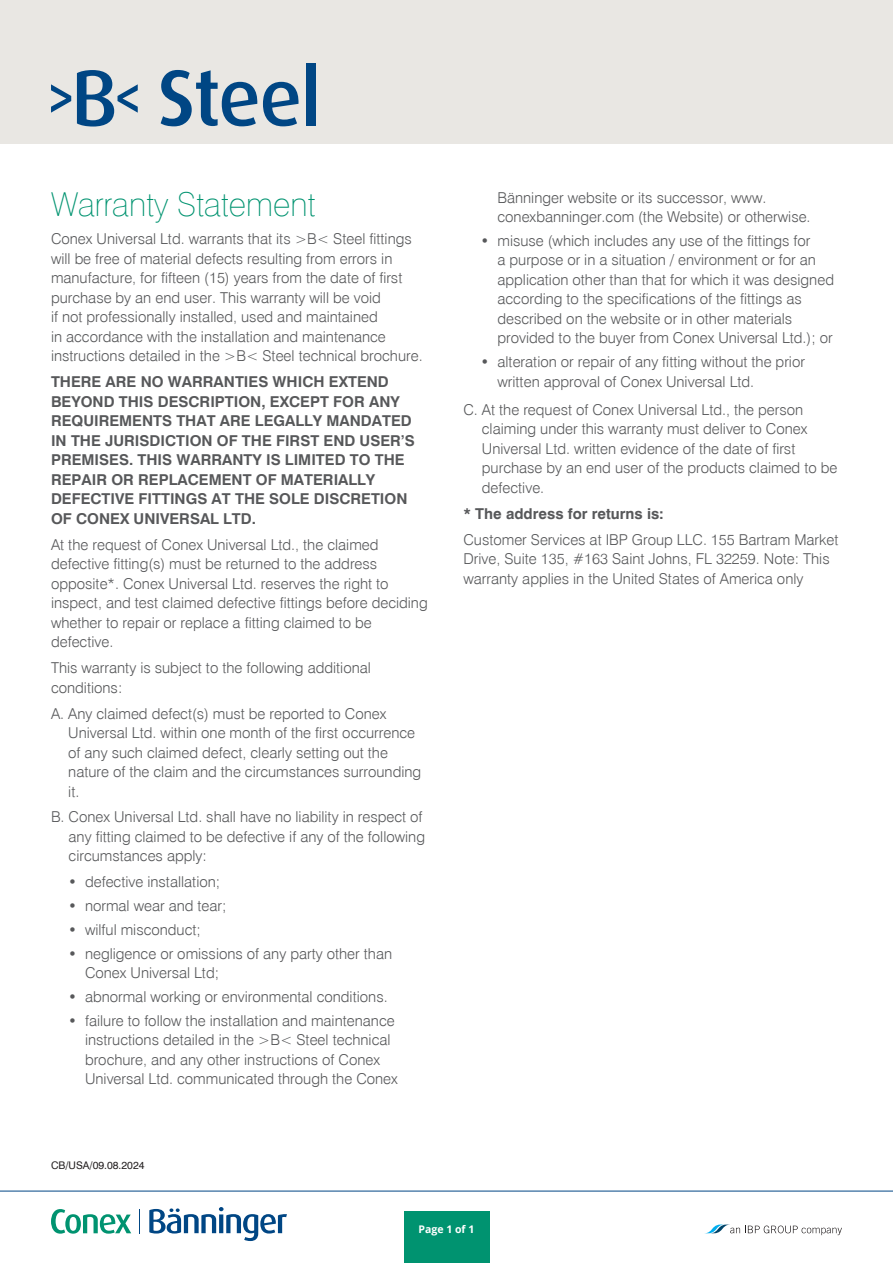
<style>
.page{position:relative;width:893px;height:1263px;background:#fff}
.page>*{position:absolute;margin:0;border:0;box-sizing:border-box;transform-origin:0 0}
.t1{font:100 33px "Swiss 721 BT";color:#009370}
.t2{font:300 15px/19.5px "Swiss 721 BT";color:#57585a}
.t3{font:700 15px/19.5px "Swiss 721 BT";color:#57585a}
.t4{font:10.5px "Swiss 721 BT";color:#231f20}
.t5{font:700 10.5px "Open Sans";color:#fff}
</style>
<div class="page">
<div style="left:404px;top:1212px;width:85px;height:51px;background:#009370"></div>
<svg style="left:704px;top:1224px;width:138px;height:11px"></svg>
<hr style="left:0;top:1191px;width:893px;height:1px;background:#004684">
<svg style="left:149px;top:1207px;width:138px;height:34px"></svg>
<svg style="left:51px;top:1209px;width:80px;height:25px"></svg>
<svg style="left:139px;top:1209px;width:1px;height:24px"></svg>
<div style="left:0;top:0;width:893px;height:144px;background:#e9e7e3"></div>
<svg style="left:51px;top:84px;width:20px;height:29px"></svg>
<svg style="left:77px;top:70px;width:61px;height:57px"></svg>
<svg style="left:161px;top:70px;width:96px;height:56px"></svg>
<svg style="left:263px;top:82px;width:36px;height:44px"></svg>
<div style="left:306px;top:63px;width:10px;height:63px;background:#004684"></div>
<h1 class="t1" style="left:51px;top:185px;width:266px">Warranty Statement</h1>
<p class="t2" style="left:51px;top:229px;width:373px">Conex Universal Ltd. warrants that its &gt;B&lt; Steel fittings will be free of material defects resulting from errors in manufacture, for fifteen (15) years from the date of first purchase by an end user. This warranty will be void<br>if not professionally installed, used and maintained<br>in accordance with the installation and maintenance instructions detailed in the &gt;B&lt; Steel technical brochure.</p>
<p class="t3" style="left:51px;top:372px;width:365px">THERE ARE NO WARRANTIES WHICH EXTEND BEYOND THIS DESCRIPTION, EXCEPT FOR ANY REQUIREMENTS THAT ARE LEGALLY MANDATED IN THE JURISDICTION OF THE FIRST END USER’S PREMISES. THIS WARRANTY IS LIMITED TO THE REPAIR OR REPLACEMENT OF MATERIALLY DEFECTIVE FITTINGS AT THE SOLE DISCRETION OF CONEX UNIVERSAL LTD.</p>
<p class="t2" style="left:51px;top:534px;width:378px">At the request of Conex Universal Ltd., the claimed defective fitting(s) must be returned to the address opposite*. Conex Universal Ltd. reserves the right to inspect, and test claimed defective fittings before deciding whether to repair or replace a fitting claimed to be defective.</p>
<p class="t2" style="left:51px;top:658px;width:321px">This warranty is subject to the following additional conditions:</p>
<p class="t2" style="left:68px;top:703px;width:354px;text-indent:-17px">A. Any claimed defect(s) must be reported to Conex Universal Ltd. within one month of the first occurrence of any such claimed defect, clearly setting out the nature of the claim and the circumstances surrounding it.</p>
<p class="t2" style="left:69px;top:807px;width:358px;text-indent:-18px">B. Conex Universal Ltd. shall have no liability in respect of any fitting claimed to be defective if any of the following circumstances apply:</p>
<p class="t2" style="left:68px;top:872px;width:154px">• defective installation;</p>
<p class="t2" style="left:68px;top:896px;width:160px">• normal wear and tear;</p>
<p class="t2" style="left:68px;top:919px;width:134px">• wilful misconduct;</p>
<p class="t2" style="left:85px;top:943px;width:309px;text-indent:-17px">• negligence or omissions of any party other than<br>Conex Universal Ltd;</p>
<p class="t2" style="left:68px;top:986px;width:321px">• abnormal working or environmental conditions.</p>
<p class="t2" style="left:85px;top:1010px;width:314px;text-indent:-17px">• failure to follow the installation and maintenance instructions detailed in the &gt;B&lt; Steel technical brochure, and any other instructions of Conex Universal Ltd. communicated through the Conex</p>
<p class="t4" style="left:51px;top:1159px;width:95px">CB/USA/09.08.2024</p>
<p class="t2" style="left:497px;top:187px;width:315px">Bänninger website or its successor, www. conexbanninger.com (the Website) or otherwise.</p>
<p class="t2" style="left:497px;top:231px;width:338px;text-indent:-17px">• misuse (which includes any use of the fittings for<br>a purpose or in a situation / environment or for an application other than that for which it was designed according to the specifications of the fittings as described on the website or in other materials provided to the buyer from Conex Universal Ltd.); or</p>
<p class="t2" style="left:497px;top:352px;width:309px;text-indent:-17px">• alteration or repair of any fitting without the prior written approval of Conex Universal Ltd.</p>
<p class="t2" style="left:482px;top:399px;width:357px;text-indent:-18px">C. At the request of Conex Universal Ltd., the person claiming under this warranty must deliver to Conex Universal Ltd. written evidence of the date of first purchase by an end user of the products claimed to be defective.</p>
<p class="t3" style="left:463px;top:503px;width:202px">* The address for returns is:</p>
<p class="t2" style="left:463px;top:529px;width:376px">Customer Services at IBP Group LLC. 155 Bartram Market<br>Drive, Suite 135, #163 Saint Johns, FL 32259. Note: This warranty applies in the United States of America only</p>
<p class="t5" style="left:419px;top:1221px;width:57px">Page 1 of 1</p>
</div>
